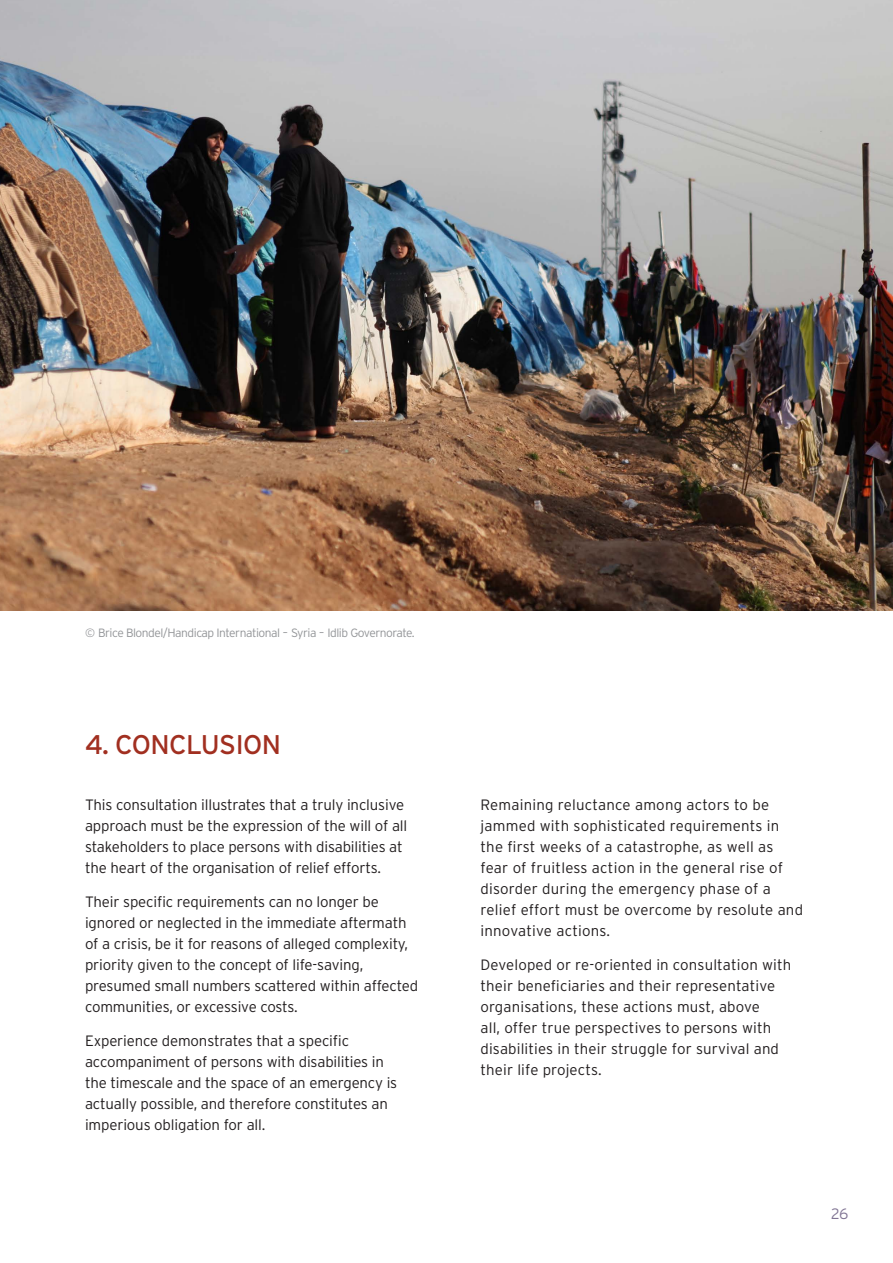
<style>
.page{position:relative;width:893px;height:1263px;background:#fff}
.page>*{position:absolute;margin:0;border:0;box-sizing:border-box;transform-origin:0 0}
.titres_principaux_ro{font:27px "Interstate";letter-spacing:-.02em;color:#a12f20}
.text_courant{font:300 15px/21px "Interstate";letter-spacing:-.01em;color:#231f20}
.text_courant-2{font:300 15px/21px "Interstate";letter-spacing:.015em;color:#231f20}
.text_courant-3{font:300 15px/21px "Interstate";letter-spacing:.01em;color:#231f20}
.t1{font:300 15px "Interstate";color:#817594}
.photo_legend{font:300 12px "Interstate";letter-spacing:-.04em;color:#939598}
</style>
<div class="page">
<img style="left:0;top:0;width:893px;height:610px">
<p class="photo_legend" style="left:85px;top:625px;width:331px">© Brice Blondel/Handicap International – Syria – Idlib Governorate.</p>
<p class="titres_principaux_ro" style="left:85px;top:728px;width:198px">4. CONCLUSION</p>
<p class="text_courant" style="left:85px;top:794px;width:324px">This consultation illustrates that a truly inclusive approach must be the expression of the will of all stakeholders to place persons with disabilities at the heart of the organisation of relief efforts.</p>
<p class="text_courant" style="left:85px;top:891px;width:335px">Their specific requirements can no longer be ignored or neglected in the immediate aftermath of a crisis, be it for reasons of alleged complexity, priority given to the concept of life-saving, presumed small numbers scattered within affected communities, or excessive costs.</p>
<p class="text_courant" style="left:85px;top:1030px;width:314px">Experience demonstrates that a specific accompaniment of persons with disabilities in the timescale and the space of an emergency is actually possible, and therefore constitutes an imperious obligation for all.</p>
<p class="text_courant-2" style="left:480px;top:794px;width:324px">Remaining reluctance among actors to be jammed with sophisticated requirements in the first weeks of a catastrophe, as well as fear of fruitless action in the general rise of disorder during the emergency phase of a relief effort must be overcome by resolute and innovative actions.</p>
<p class="text_courant-3" style="left:480px;top:954px;width:312px">Developed or re-oriented in consultation with their beneficiaries and their representative organisations, these actions must, above<br>all, offer true perspectives to persons with disabilities in their struggle for survival and their life projects.</p>
<p class="t1" style="left:831px;top:1204px;width:19px">26</p>
</div>
